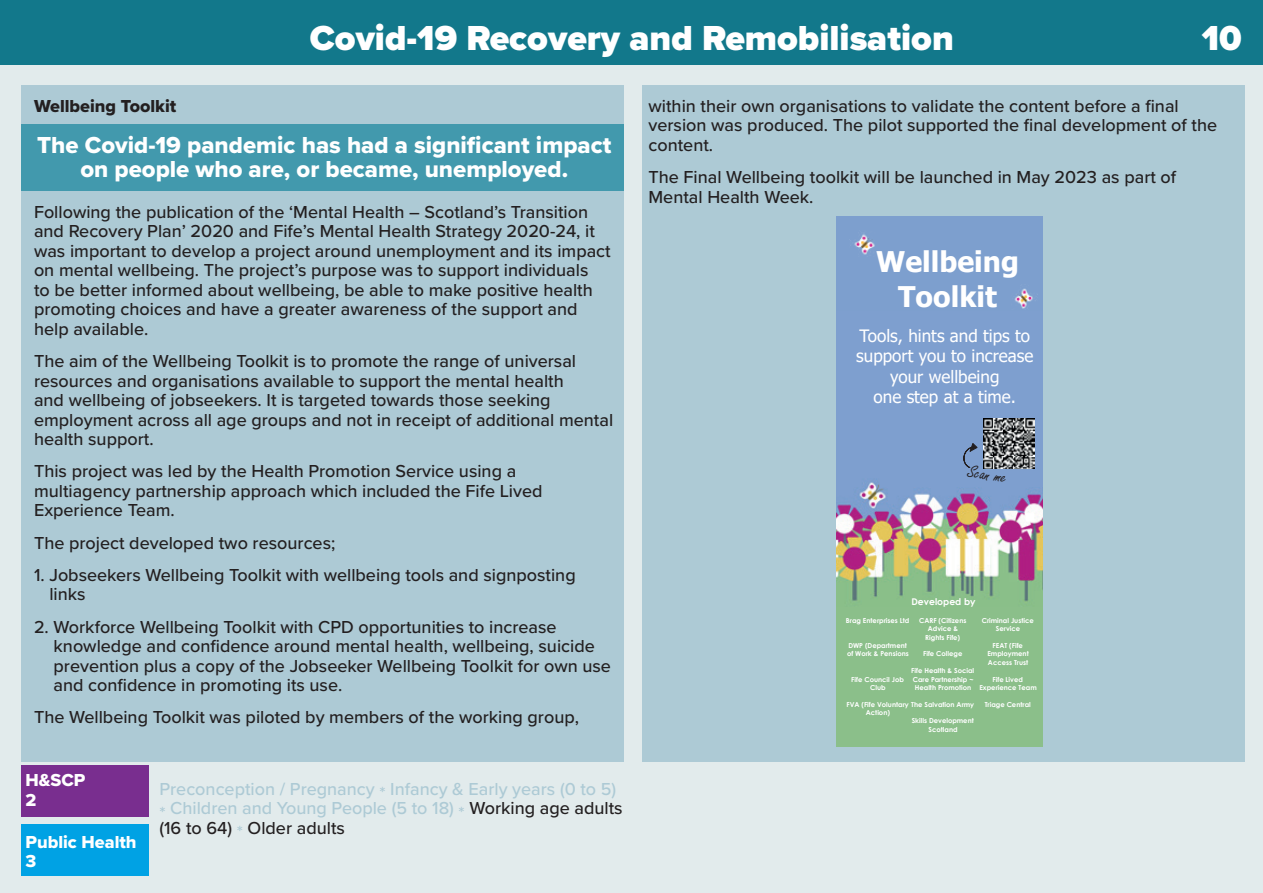
<style>
.page{position:relative;width:1263px;height:893px;background:#fff}
.page>*{position:absolute;margin:0;border:0;box-sizing:border-box;transform-origin:0 0}
.t1{font:900 36px "Proxima Nova";color:#fff}
.t2{font:700 28.5px/34.3px "Tahoma";color:#fff;text-align:center}
.t3{font:24px/24px "Proxima Nova Extrabld";color:#fff;text-align:center}
.t4{font:18.9px "Freestyle Script";color:#231f20}
.t5{font:500 18px/19.5px "Proxima Nova";color:#231f20}
.t6{font:500 18px/19.5px "Proxima Nova";color:#adcad5}
.t7{font:18px/19.5px "Proxima Nova Extrabld";color:#fff}
.t8{font:18px "Proxima Nova Extrabld";color:#231f20}
.t9{font:17.1px/20.5px "Tahoma";color:#fff;text-align:center}
.t10{font:700 9.3px "Century Gothic";color:#fff}
.t11{font:700 6.75px/8.4px "Century Gothic";color:#fff;text-align:center}
.s1{color:#231f20}
</style>
<div class="page">
<div style="left:0;top:45px;width:1263px;height:848px;background:#e2ebec"></div>
<div style="left:0;top:0;width:1263px;height:64px;background:#12788b"></div>
<div style="left:21px;top:85px;width:603px;height:676px;background:#adcad5"></div>
<div style="left:21px;top:124px;width:603px;height:67px;background:#4299ad"></div>
<div style="left:642px;top:85px;width:603px;height:676px;background:#adcad5"></div>
<div style="left:21px;top:765px;width:128px;height:51px;background:#792e8f"></div>
<div style="left:21px;top:825px;width:128px;height:51px;background:#00a2e4"></div>
<div style="left:836px;top:593px;width:206px;height:153px;background:#8bbf8a"></div>
<img style="left:836px;top:311px;width:206px;height:291px">
<div style="left:836px;top:217px;width:206px;height:94px;background:#7d9fce"></div>
<img style="left:1014px;top:288px;width:19px;height:21px">
<img style="left:854px;top:234px;width:21px;height:21px">
<img style="left:984px;top:418px;width:50px;height:50px">
<svg style="left:962px;top:443px;width:15px;height:25px"></svg>
<h1 class="t1" style="left:310px;top:11px;width:646px">Covid-19 Recovery and Remobilisation</h1>
<h1 class="t1" style="left:1202px;top:11px;width:41px">10</h1>
<p class="t8" style="left:34px;top:93px;width:144px">Wellbeing Toolkit</p>
<h3 class="t3" style="left:37px;top:133px;width:576px">The Covid-19 pandemic has had a significant impact on people who are, or became, unemployed.</h3>
<p class="t5" style="left:34px;top:201px;width:578px">Following the publication of the ‘Mental Health – Scotland’s Transition and Recovery Plan’ 2020 and Fife’s Mental Health Strategy 2020-24, it was important to develop a project around unemployment and its impact on mental wellbeing. The project’s purpose was to support individuals<br>to be better informed about wellbeing, be able to make positive health promoting choices and have a greater awareness of the support and help available.</p>
<p class="t5" style="left:34px;top:351px;width:581px">The aim of the Wellbeing Toolkit is to promote the range of universal resources and organisations available to support the mental health<br>and wellbeing of jobseekers. It is targeted towards those seeking employment across all age groups and not in receipt of additional mental health support.</p>
<p class="t5" style="left:34px;top:461px;width:510px">This project was led by the Health Promotion Service using a multiagency partnership approach which included the Fife Lived<br>Experience Team.</p>
<p class="t5" style="left:34px;top:532px;width:303px">The project developed two resources;</p>
<p class="t5" style="left:49px;top:564px;width:528px;text-indent:-15px">1. Jobseekers Wellbeing Toolkit with wellbeing tools and signposting links</p>
<p class="t5" style="left:54px;top:616px;width:559px;text-indent:-20px">2. Workforce Wellbeing Toolkit with CPD opportunities to increase knowledge and confidence around mental health, wellbeing, suicide prevention plus a copy of the Jobseeker Wellbeing Toolkit for own use and confidence in promoting its use.</p>
<p class="t5" style="left:34px;top:707px;width:546px">The Wellbeing Toolkit was piloted by members of the working group,</p>
<p class="t7" style="left:26px;top:770px;width:61px">H&amp;SCP<br>2</p>
<p class="t7" style="left:26px;top:832px;width:113px">Public Health<br>3</p>
<p class="t6" style="left:159px;top:778px;width:465px">Preconception / Pregnancy * Infancy &amp; Early years (0 to 5) * Children and Young People (5 to 18) * <span class="s1">Working age adults (16 to 64)</span> * <span class="s1">Older adults</span></p>
<p class="t5" style="left:648px;top:96px;width:570px">within their own organisations to validate the content before a final version was produced. The pilot supported the final development of the content.</p>
<p class="t5" style="left:648px;top:167px;width:529px">The Final Wellbeing toolkit will be launched in May 2023 as part of<br>Mental Health Week.</p>
<h2 class="t2" style="left:876px;top:246px;width:144px">Wellbeing<br>Toolkit</h2>
<p class="t9" style="left:856px;top:326px;width:179px">Tools, hints and tips to support you to increase your wellbeing<br>one step at a time.</p>
<p class="t4" style="left:970px;top:461px;width:41px;rotate:9deg">Scan me</p>
<p class="t10" style="left:911px;top:595px;width:66px">Developed by</p>
<p class="t11" style="left:846px;top:616px;width:65px">Brag Enterprises Ltd</p>
<p class="t11" style="left:919px;top:616px;width:49px">CARF (Citizens<br>Advice &amp;<br>Rights Fife)</p>
<p class="t11" style="left:982px;top:616px;width:54px">Criminal Justice<br>Service</p>
<p class="t11" style="left:847px;top:641px;width:63px;text-align:left">DWP (Department of Work &amp; Pensions</p>
<p class="t11" style="left:923px;top:649px;width:41px">Fife College</p>
<p class="t11" style="left:987px;top:641px;width:43px">FEAT (Fife<br>Employment<br>Access Trust</p>
<p class="t11" style="left:851px;top:675px;width:54px">Fife Council Job<br>Club</p>
<p class="t11" style="left:911px;top:666px;width:64px">Fife Health &amp; Social<br>Care Partnership ~<br>Health Promotion</p>
<p class="t11" style="left:979px;top:675px;width:59px">Fife Lived<br>Experience Team</p>
<p class="t11" style="left:866px;top:700px;width:110px;text-align:left;text-indent:-19px">FVA (Fife Voluntary The Salvation Army<br>Action)</p>
<p class="t11" style="left:985px;top:700px;width:48px">Triage Central</p>
<p class="t11" style="left:912px;top:716px;width:64px">Skills Development<br>Scotland</p>
</div>
